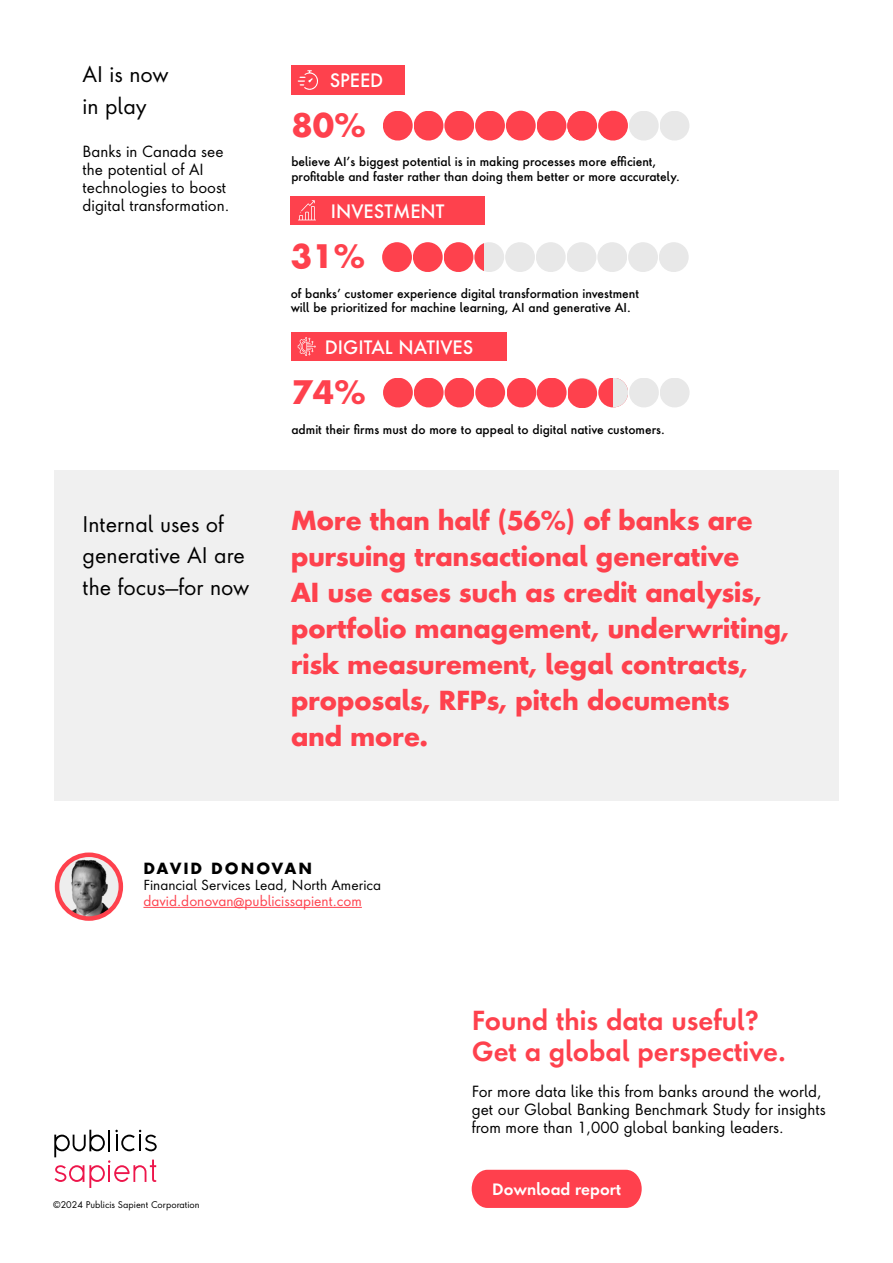
<style>
.page{position:relative;width:893px;height:1263px;background:#fff}
.page>*{position:absolute;margin:0;border:0;box-sizing:border-box;transform-origin:0 0}
.digit_ps_red{font:700 31.5px "Futura Next";color:#fe414d}
.stackup{font:700 25.5px/36px "Futura Next";letter-spacing:-.02em;color:#fe414d}
.t1{font:600 25.5px "Futura Next";color:#fe414d}
.t2{font:21px/31.5px "Futura Next";color:#000}
.h3_white{font:500 18px "Futura Next";color:#fff}
.t3{font:600 15.3px "Futura Next";color:#fff}
.body_copy{font:15px/18px "Futura Next";color:#000}
.t4{font:700 15px "Futura Next";letter-spacing:.125em;color:#000}
.t5{font:13.5px/16.2px "Futura Next";color:#000}
.body_copy_orange{font:500 12px/14.4px "Futura Next";color:#000}
.t6{font:9px "Futura Next";color:#000}
.s1{color:#fe414d}
</style>
<div class="page">
<div style="left:54px;top:471px;width:785px;height:330px;background:#f0f0f0"></div>
<div style="left:291px;top:65px;width:114px;height:30px;background:#fe414d"></div>
<div style="left:291px;top:196px;width:194px;height:29px;background:#fe414d"></div>
<div style="left:291px;top:332px;width:216px;height:29px;background:#fe414d"></div>
<svg style="left:382px;top:242px;width:307px;height:30px"></svg>
<svg style="left:383px;top:110px;width:306px;height:31px"></svg>
<svg style="left:567px;top:111px;width:13px;height:30px"></svg>
<svg style="left:383px;top:378px;width:307px;height:30px"></svg>
<svg style="left:298px;top:200px;width:18px;height:20px"></svg>
<svg style="left:298px;top:70px;width:20px;height:20px"></svg>
<svg style="left:298px;top:337px;width:18px;height:19px"></svg>
<div style="left:472px;top:1170px;width:170px;height:38px;background:#ff404d"></div>
<hr style="left:143px;top:907px;width:219px;height:1px;background:#fe414d">
<img style="left:57px;top:855px;width:64px;height:63px;border-radius:32px">
<div style="left:55px;top:852px;width:68px;height:69px;border:4px solid #fe414d;border-radius:50%"></div>
<svg style="left:54px;top:1130px;width:103px;height:58px"></svg>
<hr style="left:108px;top:1130px;width:2px;height:21px;background:#000">
<p class="t2" style="left:83px;top:58px;width:88px">AI is now</p>
<p class="t2" style="left:83px;top:89px;width:66px">in play</p>
<p class="body_copy" style="left:83px;top:141px;width:148px">Banks in Canada see the potential of AI technologies to boost digital transformation.</p>
<p class="body_copy_orange" style="left:291px;top:155px;width:390px">believe AI’s biggest potential is in making processes more efficient, profitable and faster rather than doing them better or more accurately.</p>
<p class="h3_white" style="left:330px;top:69px;width:55px">SPEED</p>
<p class="digit_ps_red" style="left:291px;top:104px;width:76px">80%</p>
<p class="h3_white" style="left:331px;top:199px;width:115px">INVESTMENT</p>
<p class="digit_ps_red" style="left:291px;top:235px;width:76px">31%</p>
<p class="body_copy_orange" style="left:291px;top:286px;width:350px">of banks’ customer experience digital transformation investment will be prioritized for machine learning, AI and generative AI.</p>
<p class="h3_white" style="left:325px;top:335px;width:150px">DIGITAL NATIVES</p>
<p class="digit_ps_red" style="left:291px;top:371px;width:76px">74%</p>
<p class="body_copy_orange" style="left:291px;top:422px;width:375px">admit their firms must do more to appeal to digital native customers.</p>
<p class="t2" style="left:83px;top:507px;width:168px">Internal uses of generative AI are the focus—for now</p>
<p class="stackup" style="left:291px;top:503px;width:500px">More than half (56%) of banks are pursuing transactional generative<br>AI use cases such as credit analysis, portfolio management, underwriting, risk measurement, legal contracts, proposals, RFPs, pitch documents<br>and more.</p>
<h4 class="t4" style="left:143px;top:858px;width:170px">DAVID DONOVAN</h4>
<p class="t5" style="left:143px;top:876px;width:239px">Financial Services Lead, North America <span class="s1">david.donovan@publicissapient.com</span></p>
<p class="t6" style="left:53px;top:1198px;width:148px">©2024 Publicis Sapient Corporation</p>
<p class="t1" style="left:472px;top:1003px;width:289px">Found this data useful?</p>
<p class="t1" style="left:472px;top:1034px;width:316px">Get a global perspective.</p>
<p class="body_copy" style="left:472px;top:1082px;width:356px">For more data like this from banks around the world, get our Global Banking Benchmark Study for insights from more than 1,000 global banking leaders.</p>
<p class="t3" style="left:492px;top:1179px;width:130px">Download report</p>
</div>
